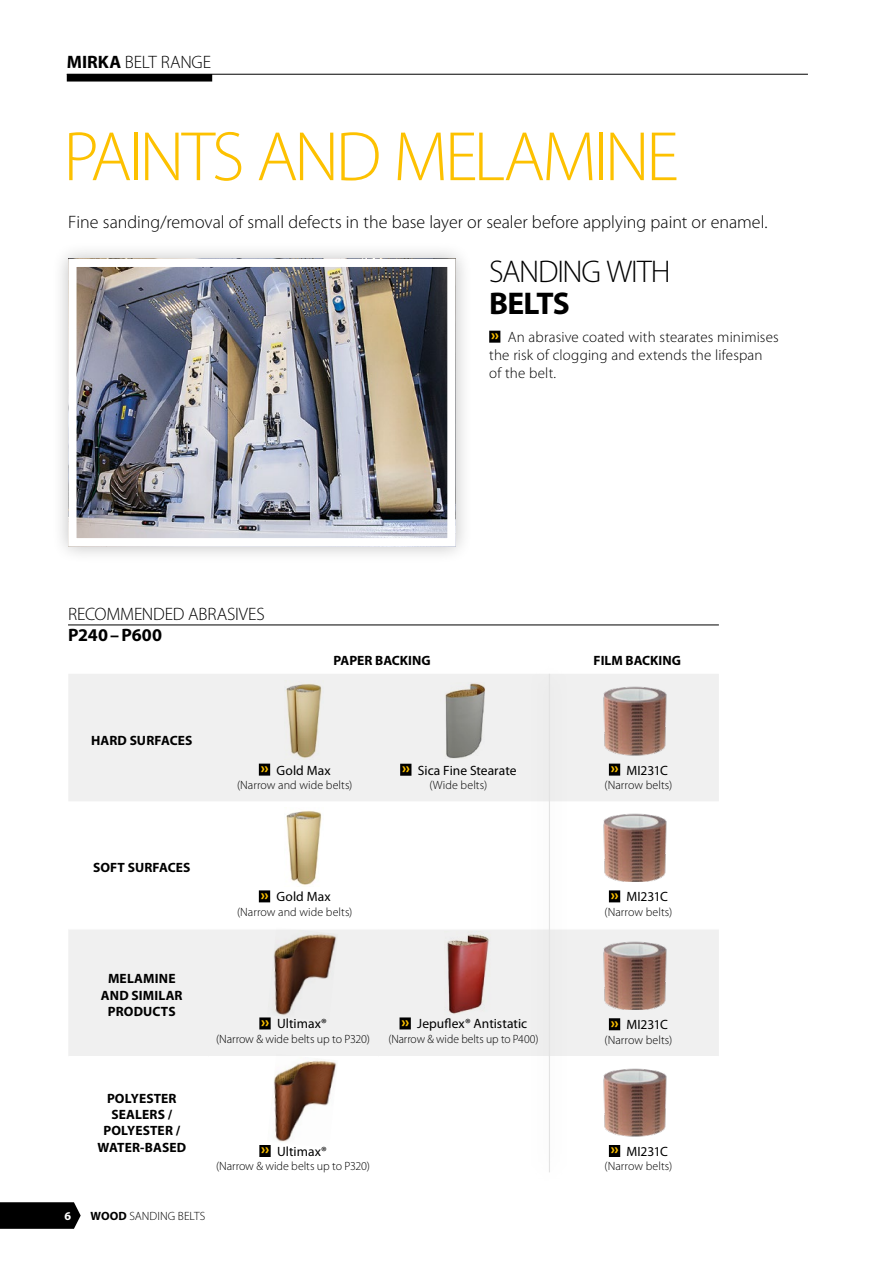
<style>
.page{position:relative;width:893px;height:1263px;background:#fff}
.page>*{position:absolute;margin:0;border:0;box-sizing:border-box;transform-origin:0 0}
.t1{font:300 70.5px "Myriad Pro";letter-spacing:-.05em;color:#fdc100}
.t2{font:300 31.5px "Myriad Pro";letter-spacing:-.04em;color:#000}
.t3{font:700 31.5px "Myriad Pro";letter-spacing:-.03em;color:#000}
.t4{font:300 18px "Myriad Pro";letter-spacing:-.005em;color:#000}
.t5{font:700 18px "Myriad Pro";color:#000}
.t6{font:300 15px/18px "Myriad Pro";letter-spacing:.01em;color:#000}
.t7{font:700 13.5px/16.2px "Myriad Pro";letter-spacing:.005em;color:#000;text-align:center}
.t8{font:13.5px "Myriad Pro";color:#000}
.t9{font:300 12px "Myriad Pro";letter-spacing:.005em;color:#000}
.t10{font:700 12px "Myriad Pro";color:#fff}
.s1{font-weight:700}
.s2{font-weight:900;color:#fdc100}
.s3{font-weight:900;font-size:15px;color:#fdc100}
</style>
<div class="page">
<hr style="left:67px;top:74px;width:741px;height:1px;background:#000">
<div style="left:67px;top:74px;width:145px;height:8px;background:#000"></div>
<svg style="left:68px;top:674px;width:651px;height:382px;fill:#f0f0f0"></svg>
<hr style="left:68px;top:928px;width:141px;height:1px;background:#fff">
<hr style="left:209px;top:928px;width:170px;height:1px;background:#fff">
<hr style="left:379px;top:928px;width:170px;height:1px;background:#fff">
<hr style="left:549px;top:928px;width:170px;height:1px;background:#fff">
<div style="left:489px;top:331px;width:11px;height:12px;background:#000"></div>
<hr style="left:68px;top:624px;width:651px;height:1px;background:#000">
<div style="left:51px;top:242px;width:422px;height:321px;background:#000;opacity:.25"></div>
<img style="left:77px;top:268px;width:370px;height:269px">
<div style="left:68px;top:259px;width:388px;height:287px;border:8px solid #fff"></div>
<div style="left:259px;top:1017px;width:12px;height:12px;background:#000"></div>
<div style="left:259px;top:1145px;width:12px;height:12px;background:#000"></div>
<div style="left:399px;top:1017px;width:12px;height:12px;background:#000"></div>
<img style="left:445px;top:931px;width:47px;height:84px">
<div style="left:400px;top:764px;width:11px;height:12px;background:#000"></div>
<img style="left:441px;top:682px;width:47px;height:77px">
<div style="left:609px;top:764px;width:11px;height:12px;background:#000"></div>
<div style="left:609px;top:890px;width:11px;height:12px;background:#000"></div>
<div style="left:609px;top:1018px;width:11px;height:12px;background:#000"></div>
<div style="left:609px;top:1145px;width:11px;height:12px;background:#000"></div>
<img style="left:602px;top:685px;width:66px;height:70px">
<img style="left:602px;top:812px;width:66px;height:70px">
<img style="left:602px;top:940px;width:66px;height:70px">
<img style="left:603px;top:1068px;width:64px;height:68px">
<img style="left:285px;top:680px;width:38px;height:79px">
<img style="left:285px;top:807px;width:38px;height:79px">
<div style="left:259px;top:764px;width:11px;height:12px;background:#000"></div>
<div style="left:259px;top:890px;width:11px;height:12px;background:#000"></div>
<div style="left:526px;top:656px;width:47px;height:534px;background:#000;opacity:.35"></div>
<hr style="left:549px;top:674px;width:1px;height:498px;background:#e3e3e3">
<img style="left:267px;top:927px;width:71px;height:94px">
<img style="left:267px;top:1054px;width:71px;height:94px">
<svg style="left:0;top:1202px;width:81px;height:27px;background:#0f0f0f"></svg>
<h3 class="t4" style="left:67px;top:52px;width:146px"><span class="s1">MIRKA</span> BELT RANGE</h3>
<h1 class="t1" style="left:63px;top:118px;width:617px">PAINTS AND MELAMINE</h1>
<h3 class="t4" style="left:68px;top:213px;width:701px">Fine sanding/removal of small defects in the base layer or sealer before applying paint or enamel.</h3>
<h2 class="t2" style="left:489px;top:254px;width:183px">SANDING WITH</h2>
<h2 class="t3" style="left:489px;top:283px;width:82px">BELTS</h2>
<p class="t6" style="left:489px;top:328px;width:291px"><span class="s2">››</span> An abrasive coated with stearates minimises the risk of clogging and extends the lifespan<br>of the belt.</p>
<h3 class="t4" style="left:68px;top:604px;width:198px">RECOMMENDED ABRASIVES</h3>
<h3 class="t5" style="left:68px;top:623px;width:96px">P240–P600</h3>
<p class="t7" style="left:91px;top:731px;width:103px">HARD SURFACES</p>
<p class="t7" style="left:334px;top:652px;width:98px">PAPER BACKING</p>
<p class="t7" style="left:594px;top:652px;width:89px">FILM BACKING</p>
<p class="t8" style="left:261px;top:763px;width:71px"><span class="s3">››</span> Gold Max</p>
<p class="t9" style="left:237px;top:778px;width:117px">(Narrow and wide belts)</p>
<p class="t8" style="left:402px;top:763px;width:116px"><span class="s3">››</span> Sica Fine Stearate</p>
<p class="t9" style="left:429px;top:778px;width:59px">(Wide belts)</p>
<p class="t7" style="left:93px;top:859px;width:99px">SOFT SURFACES</p>
<p class="t8" style="left:261px;top:889px;width:71px"><span class="s3">››</span> Gold Max</p>
<p class="t9" style="left:237px;top:905px;width:117px">(Narrow and wide belts)</p>
<p class="t7" style="left:101px;top:970px;width:83px">MELAMINE<br>AND SIMILAR<br>PRODUCTS</p>
<p class="t8" style="left:261px;top:1016px;width:67px"><span class="s3">››</span> Ultimax®</p>
<p class="t9" style="left:216px;top:1032px;width:155px">(Narrow &amp; wide belts up to P320)</p>
<p class="t7" style="left:97px;top:1090px;width:90px">POLYESTER<br>SEALERS /<br>POLYESTER /<br>WATER-BASED</p>
<p class="t8" style="left:261px;top:1144px;width:67px"><span class="s3">››</span> Ultimax®</p>
<p class="t9" style="left:216px;top:1160px;width:155px">(Narrow &amp; wide belts up to P320)</p>
<p class="t10" style="left:64px;top:1208px;width:8px">6</p>
<p class="t9" style="left:90px;top:1209px;width:117px"><span class="s1">WOOD</span> SANDING BELTS</p>
<p class="t8" style="left:401px;top:1016px;width:127px"><span class="s3">››</span> Jepuflex® Antistatic</p>
<p class="t9" style="left:388px;top:1032px;width:151px">(Narrow &amp; wide belts up to P400)</p>
<p class="t8" style="left:611px;top:763px;width:59px"><span class="s3">››</span> MI231C</p>
<p class="t9" style="left:604px;top:778px;width:69px">(Narrow belts)</p>
<p class="t8" style="left:611px;top:889px;width:59px"><span class="s3">››</span> MI231C</p>
<p class="t9" style="left:604px;top:905px;width:69px">(Narrow belts)</p>
<p class="t8" style="left:611px;top:1017px;width:59px"><span class="s3">››</span> MI231C</p>
<p class="t9" style="left:604px;top:1033px;width:69px">(Narrow belts)</p>
<p class="t8" style="left:611px;top:1144px;width:59px"><span class="s3">››</span> MI231C</p>
<p class="t9" style="left:604px;top:1160px;width:69px">(Narrow belts)</p>
</div>
